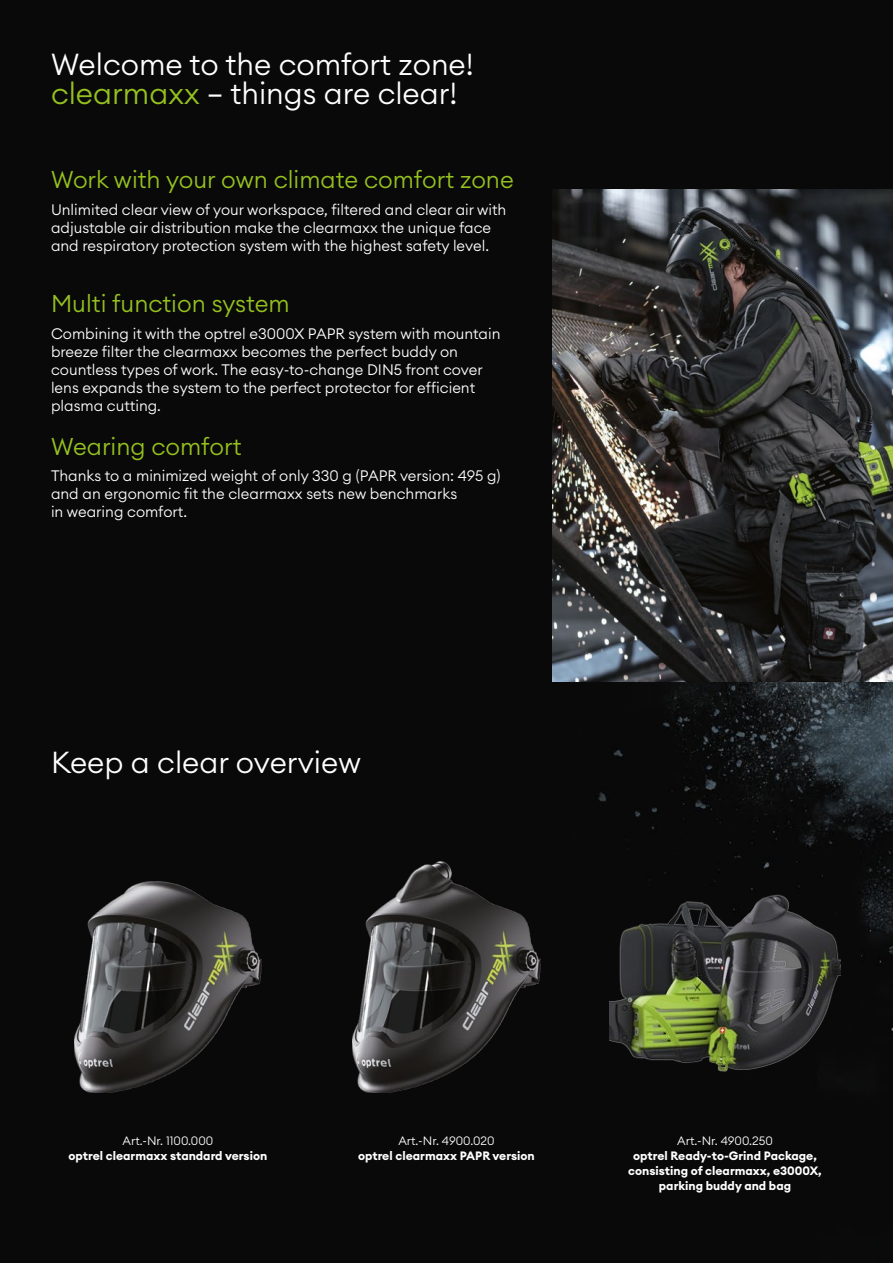
<style>
.page{position:relative;width:893px;height:1263px;background:#090909}
.page>*{position:absolute;margin:0;border:0;box-sizing:border-box;transform-origin:0 0}
.t1{font:300 30px/28.5px "Euclid Circular A";color:#fff}
.t2{font:300 24px "Euclid Circular A";color:#95c11f}
.t3{font:300 15px/18px "Euclid Circular A";color:#fff}
.t4{font:700 12px/15px "Euclid Circular A";color:#fff;text-align:center}
.t5{font:300 12px "Euclid Circular A";color:#fff}
.s1{color:#95c11f}
</style>
<div class="page">
<img style="left:353px;top:862px;width:187px;height:231px">
<img style="left:553px;top:189px;width:340px;height:492px">
<img style="left:74px;top:881px;width:187px;height:212px">
<img style="left:609px;top:862px;width:231px;height:231px">
<h1 class="t1" style="left:51px;top:50px;width:424px">Welcome to the comfort zone! <span class="s1">clearmaxx</span> – things are clear!</h1>
<h2 class="t2" style="left:51px;top:164px;width:464px">Work with your own climate comfort zone</h2>
<p class="t3" style="left:51px;top:200px;width:457px">Unlimited clear view of your workspace, filtered and clear air with adjustable air distribution make the clearmaxx the unique face and respiratory protection system with the highest safety level.</p>
<h2 class="t2" style="left:51px;top:288px;width:240px">Multi function system</h2>
<p class="t3" style="left:51px;top:324px;width:451px">Combining it with the optrel e3000X PAPR system with mountain breeze filter the clearmaxx becomes the perfect buddy on countless types of work. The easy-to-change DIN5 front cover lens expands the system to the perfect protector for efficient plasma cutting.</p>
<h2 class="t2" style="left:51px;top:431px;width:192px">Wearing comfort</h2>
<p class="t3" style="left:51px;top:467px;width:451px">Thanks to a minimized weight of only 330 g (PAPR version: 495 g) and an ergonomic fit the clearmaxx sets new benchmarks<br>in wearing comfort.</p>
<h1 class="t1" style="left:51px;top:747px;width:311px">Keep a clear overview</h1>
<p class="t5" style="left:123px;top:1133px;width:92px">Art.-Nr. 1100.000</p>
<p class="t4" style="left:69px;top:1148px;width:200px">optrel clearmaxx standard version</p>
<p class="t5" style="left:398px;top:1133px;width:98px">Art.-Nr. 4900.020</p>
<p class="t4" style="left:358px;top:1148px;width:178px">optrel clearmaxx PAPR version</p>
<p class="t5" style="left:677px;top:1133px;width:97px">Art.-Nr. 4900.250</p>
<p class="t4" style="left:628px;top:1148px;width:195px">optrel Ready-to-Grind Package, consisting of clearmaxx, e3000X, parking buddy and bag</p>
</div>
